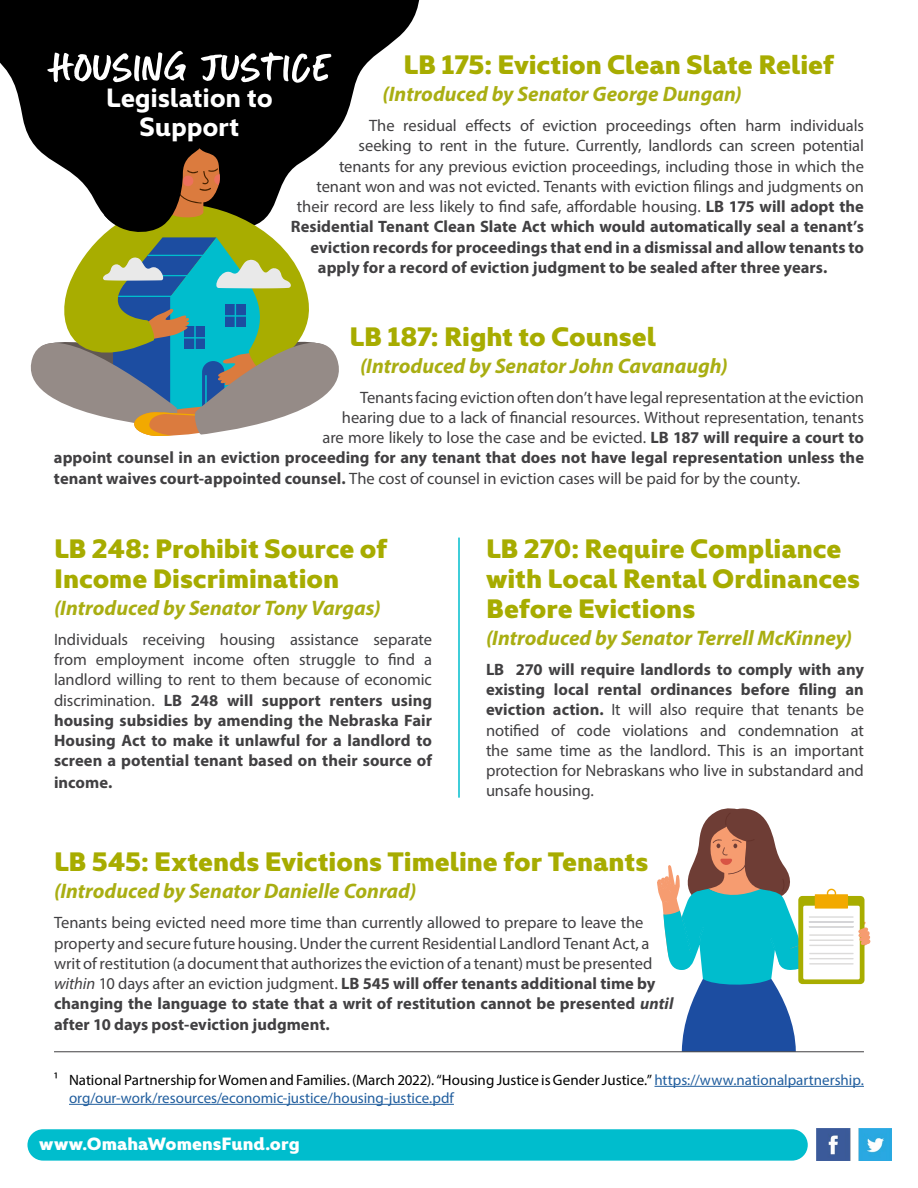
<style>
.page{position:relative;width:918px;height:1188px;background:#fff}
.page>*{position:absolute;margin:0;border:0;box-sizing:border-box;transform-origin:0 0}
.t1{font:55.95px "Backlash Small Caps";color:#fff}
.t2{font:900 27px/30px "Kyrial Display Pro";color:#a7ac00}
.t3{font:700 26.7px/29.2px "Kyrial Display Pro";letter-spacing:-.01em;color:#fff;text-align:center}
.t4{font:italic 700 21px "Myriad Pro";color:#a9ae12}
.t5{font:900 18px "Kyrial Display Pro";color:#fff}
.t6{font:16.5px/20.2px "Myriad Pro";letter-spacing:-.005em;color:#414042}
.t7{font:700 16.5px/20.4px "Myriad Pro";color:#414042;text-align:justify}
.t8{font:15px/18px "Myriad Pro";color:#215e9e}
.s1{font-weight:700}
.s2{font-weight:400}
.s3{font-style:italic}
.s4{font-weight:700;font-style:italic}
.s5{color:#000}
</style>
<div class="page">
<div style="left:27px;top:1129px;width:781px;height:32px;background:#00bdcd;border-radius:16px"></div>
<img style="left:817px;top:1129px;width:74px;height:32px">
<hr style="left:655px;top:1086px;width:209px;height:1px;background:#215e9e">
<hr style="left:69px;top:1104px;width:385px;height:1px;background:#215e9e">
<svg style="left:0;top:0;width:420px;height:116px;background:#1b1b1b"></svg>
<svg style="left:22px;top:116px;width:324px;height:320px"></svg>
<hr style="left:458px;top:538px;width:2px;height:260px;background:#00bdcd">
<svg style="left:657px;top:808px;width:214px;height:244px"></svg>
<hr style="left:54px;top:1052px;width:810px;height:1px;background:#414042">
<h1 class="t1" style="left:51px;top:42px;width:280px">HOUSING JUSTICE</h1>
<h3 class="t3" style="left:106px;top:81px;width:169px">Legislation to<br>Support</h3>
<h2 class="t2" style="left:404px;top:47px;width:432px">LB 175: Eviction Clean Slate Relief</h2>
<p class="t4" style="left:382px;top:81px;width:361px">(Introduced by Senator George Dungan)</p>
<p class="t6" style="left:369px;top:115px;width:496px">The residual effects of eviction proceedings often harm individuals</p>
<p class="t6" style="left:359px;top:136px;width:507px">seeking to rent in the future. Currently, landlords can screen potential</p>
<p class="t6" style="left:339px;top:156px;width:527px">tenants for any previous eviction proceedings, including those in which the</p>
<p class="t6" style="left:316px;top:176px;width:549px">tenant won and was not evicted. Tenants with eviction filings and judgments on</p>
<p class="t6" style="left:297px;top:196px;width:568px">their record are less likely to find safe, affordable housing. <span class="s1">LB 175 will adopt the</span></p>
<p class="t7" style="left:291px;top:216px;width:575px">Residential Tenant Clean Slate Act which would automatically seal a tenant’s</p>
<p class="t7" style="left:310px;top:236px;width:555px">eviction records for proceedings that end in a dismissal and allow tenants to</p>
<p class="t7" style="left:318px;top:257px;width:511px">apply for a record of eviction judgment to be sealed after three years.</p>
<h2 class="t2" style="left:350px;top:319px;width:308px">LB 187: Right to Counsel</h2>
<p class="t4" style="left:360px;top:352px;width:369px">(Introduced by Senator John Cavanaugh)</p>
<p class="t6" style="left:360px;top:387px;width:505px">Tenants facing eviction often don’t have legal representation at the eviction</p>
<p class="t6" style="left:342px;top:407px;width:523px">hearing due to a lack of financial resources. Without representation, tenants</p>
<p class="t6" style="left:322px;top:427px;width:543px">are more likely to lose the case and be evicted. <span class="s1">LB 187 will require a court to</span></p>
<p class="t7" style="left:54px;top:447px;width:812px">appoint counsel in an eviction proceeding for any tenant that does not have legal representation unless the</p>
<p class="t6" style="left:54px;top:468px;width:748px"><span class="s1">tenant waives court-appointed counsel.</span> The cost of counsel in eviction cases will be paid for by the county.</p>
<h2 class="t2" style="left:54px;top:531px;width:335px">LB 248: Prohibit Source of<br>Income Discrimination</h2>
<p class="t4" style="left:54px;top:594px;width:328px">(Introduced by Senator Tony Vargas)</p>
<p class="t7" style="left:54px;top:629px;width:380px"><span class="s2">Individuals receiving housing assistance separate from employment income often struggle to find a landlord willing to rent to them because of economic discrimination.</span> LB 248 will support renters using housing subsidies by amending the Nebraska Fair Housing Act to make it unlawful for a landlord to screen a potential tenant based on their source of income.</p>
<h2 class="t2" style="left:486px;top:531px;width:376px">LB 270: Require Compliance with Local Rental Ordinances<br>Before Evictions</h2>
<p class="t4" style="left:486px;top:624px;width:368px">(Introduced by Senator Terrell McKinney)</p>
<p class="t6" style="left:486px;top:659px;width:380px;text-align:justify"><span class="s1">LB 270 will require landlords to comply with any existing local rental ordinances before filing an eviction action.</span> It will also require that tenants be notified of code violations and condemnation at the same time as the landlord. This is an important protection for Nebraskans who live in substandard and unsafe housing.</p>
<h2 class="t2" style="left:54px;top:845px;width:596px">LB 545: Extends Evictions Timeline for Tenants</h2>
<p class="t4" style="left:54px;top:878px;width:364px">(Introduced by Senator Danielle Conrad)</p>
<p class="t6" style="left:54px;top:912px;width:621px">Tenants being evicted need more time than currently allowed to prepare to leave the property and secure future housing. Under the current Residential Landlord Tenant Act, a writ of restitution (a document that authorizes the eviction of a tenant) must be presented <span class="s3">within</span> 10 days after an eviction judgment. <span class="s1">LB 545 will offer tenants additional time by changing the language to state that a writ of restitution cannot be presented</span> <span class="s4">until </span><span class="s1">after 10 days post-eviction judgment.</span></p>
<p class="t8" style="left:69px;top:1071px;width:796px;text-indent:-15px"><span class="s5">1 National Partnership for Women and Families. (March 2022). “Housing Justice is Gender Justice.”</span> https://www.nationalpartnership. org/our-work/resources/economic-justice/housing-justice.pdf</p>
<p class="t5" style="left:39px;top:1130px;width:262px">www.OmahaWomensFund.org</p>
</div>
